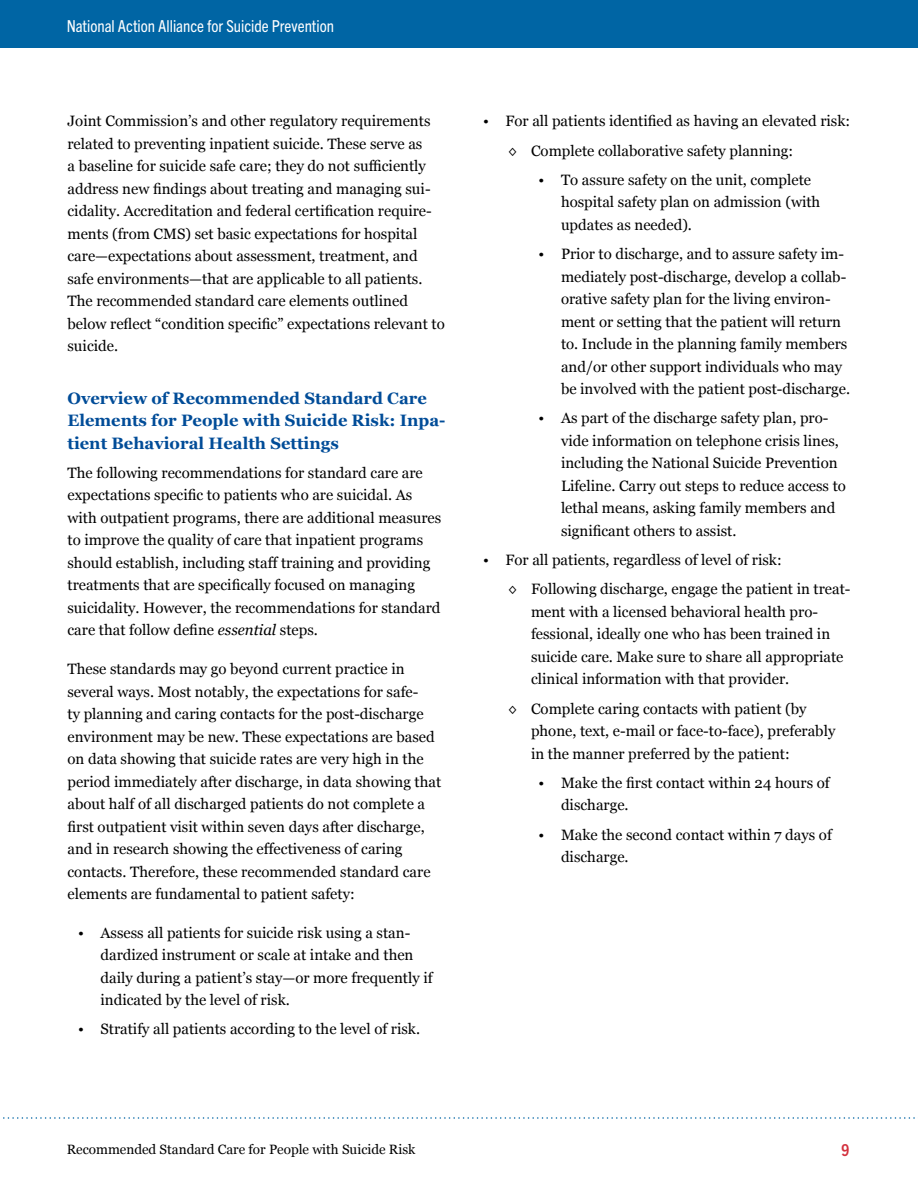
<style>
.page{position:relative;width:918px;height:1188px;background:#fff}
.page>*{position:absolute;margin:0;border:0;box-sizing:border-box;transform-origin:0 0}
.t1{font:700 16.5px/22.5px "Georgia";color:#004c98}
.t2{font:condensed 16.5px "Trade Gothic Next LT Pro";color:#fff}
.t3{font:700 condensed 16.5px "Trade Gothic Next LT Pro";color:#d3303d}
.Body_Georgia_10_15{font:15px/22.5px "Georgia";color:#000}
.t4{font:13.5px "Georgia";color:#000}
.s1{font-style:italic}
</style>
<div class="page">
<svg style="left:3px;top:1117px;width:912px;height:2px"></svg>
<div style="left:0;top:0;width:918px;height:48px;background:#0065a4"></div>
<p class="t2" style="left:67px;top:15px;width:269px">National Action Alliance for Suicide Prevention</p>
<p class="Body_Georgia_10_15" style="left:68px;top:109px;width:379px">Joint Commission’s and other regulatory requirements related to preventing inpatient suicide. These serve as<br>a baseline for suicide safe care; they do not sufficiently address new findings about treating and managing sui&shy;cidality. Accreditation and federal certification require&shy;ments (from CMS) set basic expectations for hospital care—expectations about assessment, treatment, and safe environments—that are applicable to all patients.<br>The recommended standard care elements outlined below reflect “condition specific” expectations relevant to suicide.</p>
<h2 class="t1" style="left:68px;top:386px;width:379px">Overview of Recommended Standard Care<br>Elements for People with Suicide Risk: Inpa&shy;tient Behavioral Health Settings</h2>
<p class="Body_Georgia_10_15" style="left:68px;top:461px;width:375px">The following recommendations for standard care are expectations specific to patients who are suicidal. As with outpatient programs, there are additional measures to improve the quality of care that inpatient programs should establish, including staff training and providing treatments that are specifically focused on managing suicidality. However, the recommendations for standard care that follow define <span class="s1">essential</span> steps.</p>
<p class="Body_Georgia_10_15" style="left:68px;top:657px;width:375px">These standards may go beyond current practice in several ways. Most notably, the expectations for safe-<br>ty planning and caring contacts for the post-discharge environment may be new. These expectations are based on data showing that suicide rates are very high in the period immediately after discharge, in data showing that about half of all discharged patients do not complete a first outpatient visit within seven days after discharge, and in research showing the effectiveness of caring contacts. Therefore, these recommended standard care elements are fundamental to patient safety:</p>
<p class="Body_Georgia_10_15" style="left:100px;top:921px;width:334px;text-indent:-22px">• Assess all patients for suicide risk using a stan&shy;dardized instrument or scale at intake and then daily during a patient’s stay—or more frequently if indicated by the level of risk.</p>
<p class="Body_Georgia_10_15" style="left:78px;top:1017px;width:344px">• Stratify all patients according to the level of risk.</p>
<p class="Body_Georgia_10_15" style="left:483px;top:109px;width:369px">• For all patients identified as having an elevated risk:</p>
<p class="Body_Georgia_10_15" style="left:508px;top:139px;width:286px">◊ Complete collaborative safety planning:</p>
<p class="Body_Georgia_10_15" style="left:561px;top:168px;width:261px;text-indent:-22px">• To assure safety on the unit, complete hospital safety plan on admission (with updates as needed).</p>
<p class="Body_Georgia_10_15" style="left:561px;top:242px;width:291px;text-indent:-22px">• Prior to discharge, and to assure safety im&shy;mediately post-discharge, develop a collab&shy;orative safety plan for the living environ&shy;ment or setting that the patient will return to. Include in the planning family members and/or other support individuals who may be involved with the patient post-discharge.</p>
<p class="Body_Georgia_10_15" style="left:561px;top:406px;width:287px;text-indent:-22px">• As part of the discharge safety plan, pro&shy;vide information on telephone crisis lines, including the National Suicide Prevention Lifeline. Carry out steps to reduce access to lethal means, asking family members and significant others to assist.</p>
<p class="Body_Georgia_10_15" style="left:483px;top:548px;width:300px">• For all patients, regardless of level of risk:</p>
<p class="Body_Georgia_10_15" style="left:531px;top:577px;width:321px;text-indent:-22px">◊ Following discharge, engage the patient in treat&shy;ment with a licensed behavioral health pro&shy;fessional, ideally one who has been trained in suicide care. Make sure to share all appropriate clinical information with that provider.</p>
<p class="Body_Georgia_10_15" style="left:531px;top:697px;width:306px;text-indent:-22px">◊ Complete caring contacts with patient (by phone, text, e-mail or face-to-face), preferably in the manner preferred by the patient:</p>
<p class="Body_Georgia_10_15" style="left:561px;top:771px;width:270px;text-indent:-22px">• Make the first contact within 24 hours of discharge.</p>
<p class="Body_Georgia_10_15" style="left:561px;top:823px;width:272px;text-indent:-22px">• Make the second contact within 7 days of discharge.</p>
<p class="t4" style="left:67px;top:1140px;width:350px">Recommended Standard Care for People with Suicide Risk</p>
<p class="t3" style="left:842px;top:1139px;width:9px">9</p>
</div>
